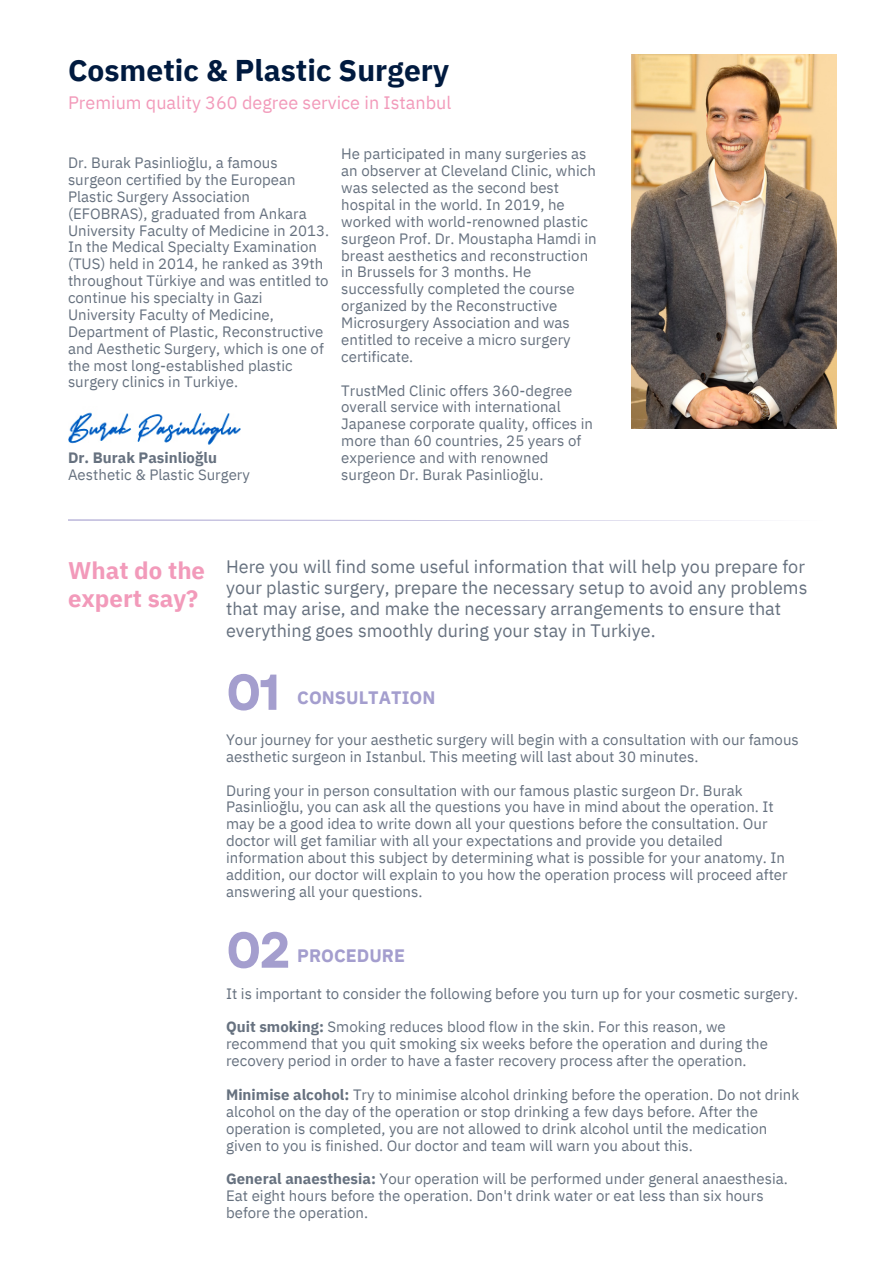
<style>
.page{position:relative;width:893px;height:1264px;background:#fff}
.page>*{position:absolute;margin:0;border:0;box-sizing:border-box;transform-origin:0 0}
.t1{font:700 50.25px "Garet";color:#a49ece}
.t2{font:700 30px "IBM Plex Sans";color:#001a3f}
.t3{font:700 24px/28px "IBM Plex Sans";color:#f29aba}
.t4{font:18px/21.3px "IBM Plex Sans";color:#66717f}
.t5{font:18px "IBM Plex Sans";color:#f29aba}
.t6{font:700 18px "IBM Plex Sans";color:#a49ece}
.t7{font:15px/16.8px "IBM Plex Sans";color:#66717f}
.t8{font:700 15px "IBM Plex Sans";color:#66717f}
.s1{font-weight:700}
</style>
<div class="page">
<svg style="left:68px;top:519px;width:286px;height:1px"></svg>
<img style="left:631px;top:54px;width:205px;height:375px">
<img style="left:68px;top:412px;width:172px;height:33px">
<p class="t2" style="left:68px;top:51px;width:382px">Cosmetic &amp; Plastic Surgery</p>
<p class="t5" style="left:68px;top:90px;width:385px">Premium quality 360 degree service in Istanbul</p>
<p class="t7" style="left:341px;top:145px;width:257px">He participated in many surgeries as an observer at Cleveland Clinic, which was selected as the second best hospital in the world. In 2019, he worked with world-renowned plastic surgeon Prof. Dr. Moustapha Hamdi in breast aesthetics and reconstruction in Brussels for 3 months. He successfully completed the course organized by the Reconstructive Microsurgery Association and was entitled to receive a micro surgery certificate.</p>
<p class="t7" style="left:341px;top:381px;width:253px">TrustMed Clinic offers 360-degree overall service with international Japanese corporate quality, offices in more than 60 countries, 25 years of experience and with renowned surgeon Dr. Burak Pasinlioğlu.</p>
<p class="t7" style="left:68px;top:154px;width:263px">Dr. Burak Pasinlioğlu, a famous surgeon certified by the European Plastic Surgery Association (EFOBRAS), graduated from Ankara University Faculty of Medicine in 2013.<br>In the Medical Specialty Examination (TUS) held in 2014, he ranked as 39th throughout Türkiye and was entitled to continue his specialty in Gazi University Faculty of Medicine, Department of Plastic, Reconstructive and Aesthetic Surgery, which is one of the most long-established plastic surgery clinics in Turkiye.</p>
<p class="t8" style="left:68px;top:447px;width:150px">Dr. Burak Pasinlioğlu</p>
<p class="t7" style="left:68px;top:466px;width:183px">Aesthetic &amp; Plastic Surgery</p>
<p class="t3" style="left:68px;top:556px;width:139px">What do the expert say?</p>
<p class="t4" style="left:226px;top:555px;width:583px">Here you will find some useful information that will help you prepare for your plastic surgery, prepare the necessary setup to avoid any problems that may arise, and make the necessary arrangements to ensure that everything goes smoothly during your stay in Turkiye.</p>
<p class="t1" style="left:226px;top:656px;width:56px">01</p>
<p class="t6" style="left:297px;top:685px;width:139px">CONSULTATION</p>
<p class="t7" style="left:226px;top:731px;width:574px">Your journey for your aesthetic surgery will begin with a consultation with our famous aesthetic surgeon in Istanbul. This meeting will last about 30 minutes.</p>
<p class="t7" style="left:226px;top:781px;width:563px">During your in person consultation with our famous plastic surgeon Dr. Burak Pasinlioğlu, you can ask all the questions you have in mind about the operation. It may be a good idea to write down all your questions before the consultation. Our doctor will get familiar with all your expectations and provide you detailed information about this subject by determining what is possible for your anatomy. In addition, our doctor will explain to you how the operation process will proceed after answering all your questions.</p>
<p class="t1" style="left:226px;top:913px;width:67px">02</p>
<p class="t6" style="left:297px;top:943px;width:109px">PROCEDURE</p>
<p class="t7" style="left:226px;top:984px;width:573px">It is important to consider the following before you turn up for your cosmetic surgery.</p>
<p class="t7" style="left:226px;top:1018px;width:543px"><span class="s1">Quit smoking:</span> Smoking reduces blood flow in the skin. For this reason, we recommend that you quit smoking six weeks before the operation and during the recovery period in order to have a faster recovery process after the operation.</p>
<p class="t7" style="left:226px;top:1085px;width:574px"><span class="s1">Minimise alcohol:</span> Try to minimise alcohol drinking before the operation. Do not drink alcohol on the day of the operation or stop drinking a few days before. After the operation is completed, you are not allowed to drink alcohol until the medication given to you is finished. Our doctor and team will warn you about this.</p>
<p class="t7" style="left:226px;top:1170px;width:563px"><span class="s1">General anaesthesia:</span> Your operation will be performed under general anaesthesia.<br>Eat eight hours before the operation. Don't drink water or eat less than six hours before the operation.</p>
</div>
